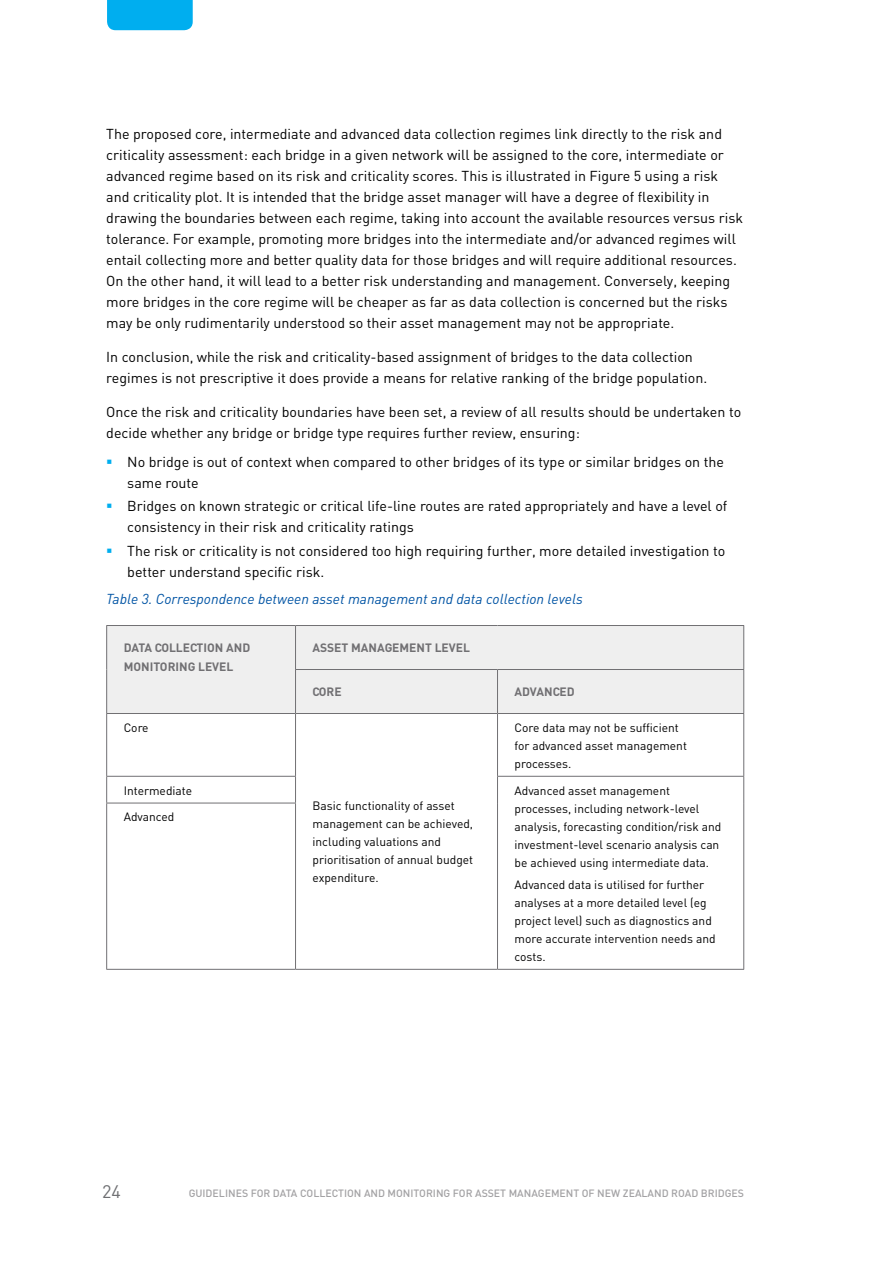
<style>
.page{position:relative;width:893px;height:1263px;background:#fff}
.page>*{position:absolute;margin:0;border:0;box-sizing:border-box;transform-origin:0 0}
.t1{font:18px "DIN";color:#6d6e71}
.t2{font:14.25px/21px "DIN";color:#000}
.t3{font:italic 14.25px "DIN";color:#0054a4}
.t4{font:12px/18px "DIN";color:#000}
.t5{font:700 12px/18px "DIN";color:#717073}
.t6{font:500 10.5px "DIN";color:#a3a2a4}
</style>
<div class="page">
<div style="left:107px;top:0;width:86px;height:30px;background:#00aeef"></div>
<div style="left:107px;top:626px;width:636px;height:87px;background:#efefef"></div>
<hr style="left:497px;top:670px;width:1px;height:43px;background:#717073">
<hr style="left:106px;top:776px;width:190px;height:1px;background:#717073">
<hr style="left:106px;top:803px;width:190px;height:1px;background:#717073">
<hr style="left:106px;top:714px;width:1px;height:62px;background:#717073">
<hr style="left:743px;top:714px;width:1px;height:62px;background:#717073">
<svg style="left:106px;top:777px;width:1px;height:26px"></svg>
<hr style="left:106px;top:803px;width:1px;height:166px;background:#717073">
<hr style="left:106px;top:969px;width:190px;height:1px;background:#717073">
<hr style="left:295px;top:669px;width:202px;height:1px;background:#717073">
<hr style="left:497px;top:669px;width:247px;height:1px;background:#717073">
<hr style="left:295px;top:626px;width:1px;height:43px;background:#717073">
<hr style="left:295px;top:670px;width:1px;height:43px;background:#717073">
<hr style="left:106px;top:625px;width:190px;height:1px;background:#717073">
<hr style="left:106px;top:626px;width:1px;height:43px;background:#717073">
<hr style="left:296px;top:625px;width:201px;height:1px;background:#717073">
<hr style="left:497px;top:625px;width:247px;height:1px;background:#717073">
<hr style="left:743px;top:626px;width:1px;height:43px;background:#717073">
<hr style="left:106px;top:669px;width:1px;height:44px;background:#717073">
<hr style="left:743px;top:670px;width:1px;height:43px;background:#717073">
<hr style="left:106px;top:713px;width:190px;height:1px;background:#717073">
<hr style="left:497px;top:713px;width:247px;height:1px;background:#717073">
<hr style="left:296px;top:713px;width:201px;height:1px;background:#717073">
<hr style="left:295px;top:714px;width:1px;height:62px;background:#717073">
<hr style="left:497px;top:714px;width:1px;height:62px;background:#717073">
<svg style="left:295px;top:777px;width:1px;height:26px"></svg>
<hr style="left:295px;top:803px;width:1px;height:166px;background:#717073">
<hr style="left:296px;top:969px;width:201px;height:1px;background:#717073">
<hr style="left:497px;top:776px;width:247px;height:1px;background:#717073">
<svg style="left:497px;top:777px;width:1px;height:26px"></svg>
<svg style="left:743px;top:777px;width:1px;height:26px"></svg>
<hr style="left:497px;top:803px;width:1px;height:166px;background:#717073">
<hr style="left:743px;top:803px;width:1px;height:166px;background:#717073">
<hr style="left:497px;top:969px;width:247px;height:1px;background:#717073">
<p class="t2" style="left:106px;top:123px;width:638px">The proposed core, intermediate and advanced data collection regimes link directly to the risk and criticality assessment: each bridge in a given network will be assigned to the core, intermediate or advanced regime based on its risk and criticality scores. This is illustrated in Figure 5 using a risk and criticality plot. It is intended that the bridge asset manager will have a degree of flexibility in drawing the boundaries between each regime, taking into account the available resources versus risk tolerance. For example, promoting more bridges into the intermediate and/or advanced regimes will entail collecting more and better quality data for those bridges and will require additional resources.<br>On the other hand, it will lead to a better risk understanding and management. Conversely, keeping more bridges in the core regime will be cheaper as far as data collection is concerned but the risks may be only rudimentarily understood so their asset management may not be appropriate.</p>
<p class="t2" style="left:106px;top:346px;width:602px">In conclusion, while the risk and criticality-based assignment of bridges to the data collection regimes is not prescriptive it does provide a means for relative ranking of the bridge population.</p>
<p class="t2" style="left:106px;top:401px;width:636px">Once the risk and criticality boundaries have been set, a review of all results should be undertaken to decide whether any bridge or bridge type requires further review, ensuring:</p>
<p class="t2" style="left:127px;top:451px;width:598px">No bridge is out of context when compared to other bridges of its type or similar bridges on the same route</p>
<p class="t2" style="left:127px;top:495px;width:602px">Bridges on known strategic or critical life-line routes are rated appropriately and have a level of consistency in their risk and criticality ratings</p>
<p class="t2" style="left:127px;top:540px;width:599px">The risk or criticality is not considered too high requiring further, more detailed investigation to better understand specific risk.</p>
<p class="t3" style="left:106px;top:590px;width:478px">Table 3. Correspondence between asset management and data collection levels</p>
<p class="t5" style="left:124px;top:639px;width:128px">DATA COLLECTION AND<br>MONITORING LEVEL</p>
<p class="t5" style="left:313px;top:639px;width:159px">ASSET MANAGEM ENT LEVEL</p>
<p class="t5" style="left:313px;top:683px;width:31px">CORE</p>
<p class="t5" style="left:514px;top:683px;width:62px">ADVANCED</p>
<p class="t4" style="left:124px;top:718px;width:27px">Core</p>
<p class="t4" style="left:514px;top:718px;width:174px">Core data may not be sufficient for advanced asset management processes.</p>
<p class="t4" style="left:124px;top:781px;width:70px">Intermediate</p>
<p class="t4" style="left:514px;top:781px;width:208px">Advanced asset management processes, including network-level analysis, forecasting condition/risk and investment-level scenario analysis can be achieved using intermediate data.</p>
<p class="t4" style="left:514px;top:875px;width:203px">Advanced data is utilised for further analyses at a more detailed level (eg project level) such as diagnostics and more accurate intervention needs and costs.</p>
<p class="t4" style="left:313px;top:797px;width:162px">Basic functionality of asset management can be achieved, including valuations and prioritisation of annual budget expenditure.</p>
<p class="t4" style="left:124px;top:808px;width:52px">Advanced</p>
<p class="t1" style="left:102px;top:1180px;width:20px">24</p>
<p class="t6" style="left:189px;top:1187px;width:233px">GUIDELINES FOR DATA COLLECTION AND MONITOR</p>
<p class="t6" style="left:433px;top:1187px;width:28px">ING FOR</p>
<p class="t6" style="left:475px;top:1187px;width:204px">ASSET MANAGEM ENT OF NEW ZEALAND ROA</p>
<p class="t6" style="left:691px;top:1187px;width:53px">D BRIDGES</p>
</div>
